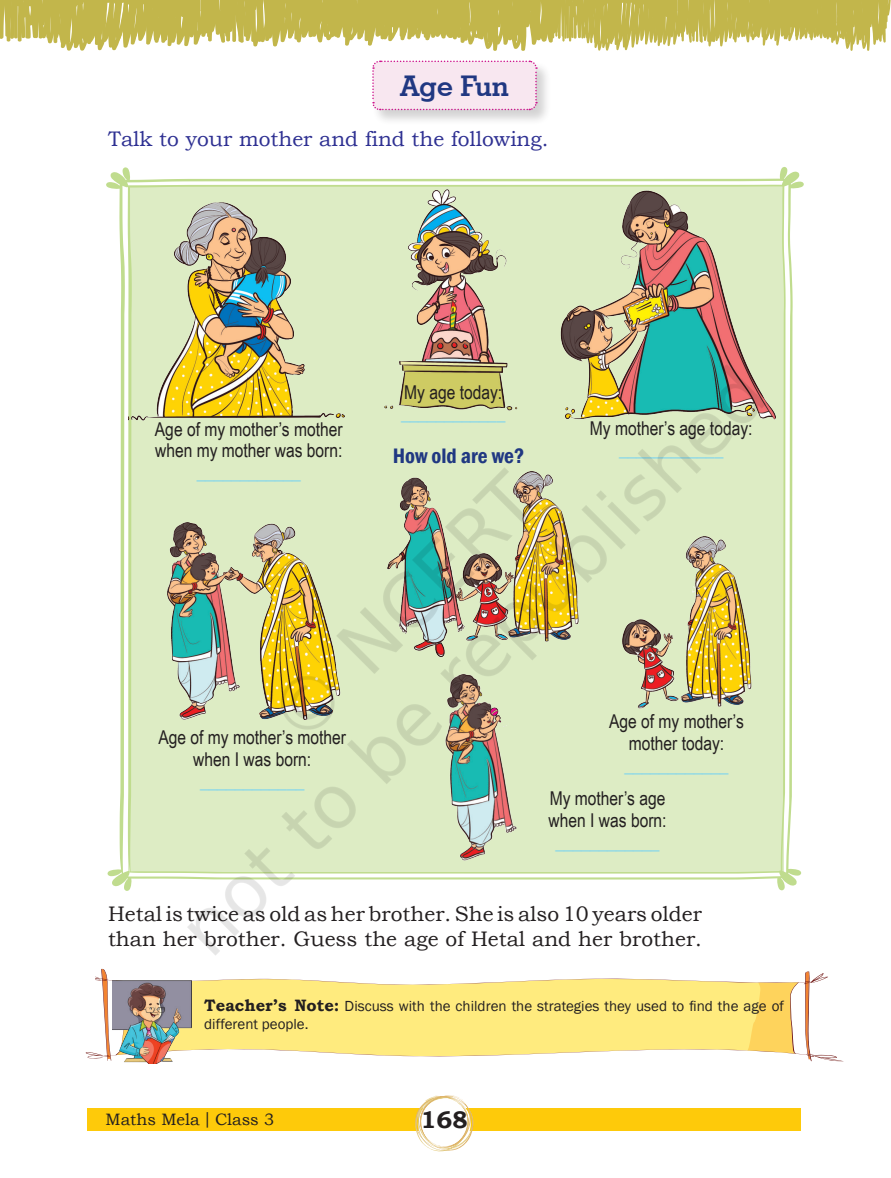
<style>
.page{position:relative;width:891px;height:1178px;background:#fff}
.page>*{position:absolute;margin:0;border:0;box-sizing:border-box;transform-origin:0 0}
.t1{font:700 28.5px "Geometric Slab 703 BT";color:#203882}
.t2{font:700 24px "Bookman Old Style";color:#231f20}
.t3{font:600 condensed 21.45px "Franklin Gothic";color:#203882}
.t4{font:21px/25.2px "Bookman Old Style";color:#231f20}
.t5{font:21px "Bookman Old Style";color:#2e3092}
.t6{font:19.05px/21.8px "Arial Narrow";color:#231f20}
.t7{font:19.05px "Arial Narrow";color:#6bcff6}
.t8{font:16.5px "Bookman Old Style";color:#231f20}
.t9{font:15px/18px "Franklin Gothic";color:#231f20}
.s1{font-family:"Bookman Old Style";font-weight:700;font-size:16.5px}
</style>
<div class="page">
<img style="left:0;top:0;width:891px;height:1152px">
<img style="left:84px;top:289px;width:699px;height:699px">
<h1 class="t1" style="left:400px;top:68px;width:110px">Age Fun</h1>
<p class="t5" style="left:108px;top:125px;width:442px">Talk to your mother and find the following.</p>
<p class="t6" style="left:155px;top:417px;width:189px">Age of my mother’s mother when my mother was born:</p>
<p class="t7" style="left:197px;top:458px;width:106px">____________</p>
<p class="t6" style="left:404px;top:380px;width:100px">My age today:</p>
<p class="t7" style="left:401px;top:399px;width:106px">____________</p>
<p class="t3" style="left:393px;top:441px;width:133px">How old are we?</p>
<p class="t6" style="left:590px;top:416px;width:164px">My mother’s age today:</p>
<p class="t7" style="left:619px;top:435px;width:106px">____________</p>
<p class="t6" style="left:158px;top:726px;width:189px;text-align:center">Age of my mother’s mother when I was born:</p>
<p class="t7" style="left:200px;top:767px;width:106px">____________</p>
<p class="t6" style="left:609px;top:709px;width:136px;text-align:center">Age of my mother’s mother today:</p>
<p class="t7" style="left:624px;top:750px;width:106px">____________</p>
<p class="t6" style="left:549px;top:786px;width:120px">My mother’s age when I was born:</p>
<p class="t7" style="left:555px;top:827px;width:106px">____________</p>
<p class="t4" style="left:108px;top:901px;width:596px">Hetal is twice as old as her brother. She is also 10 years older than her brother. Guess the age of Hetal and her brother.</p>
<p class="t9" style="left:204px;top:996px;width:581px"><span class="s1">Teacher’s Note:</span> Discuss with the children the strategies they used to find the age of different people.</p>
<p class="t8" style="left:106px;top:1108px;width:170px">Maths Mela | Class 3</p>
<p class="t2" style="left:421px;top:1102px;width:49px">168</p>
</div>
